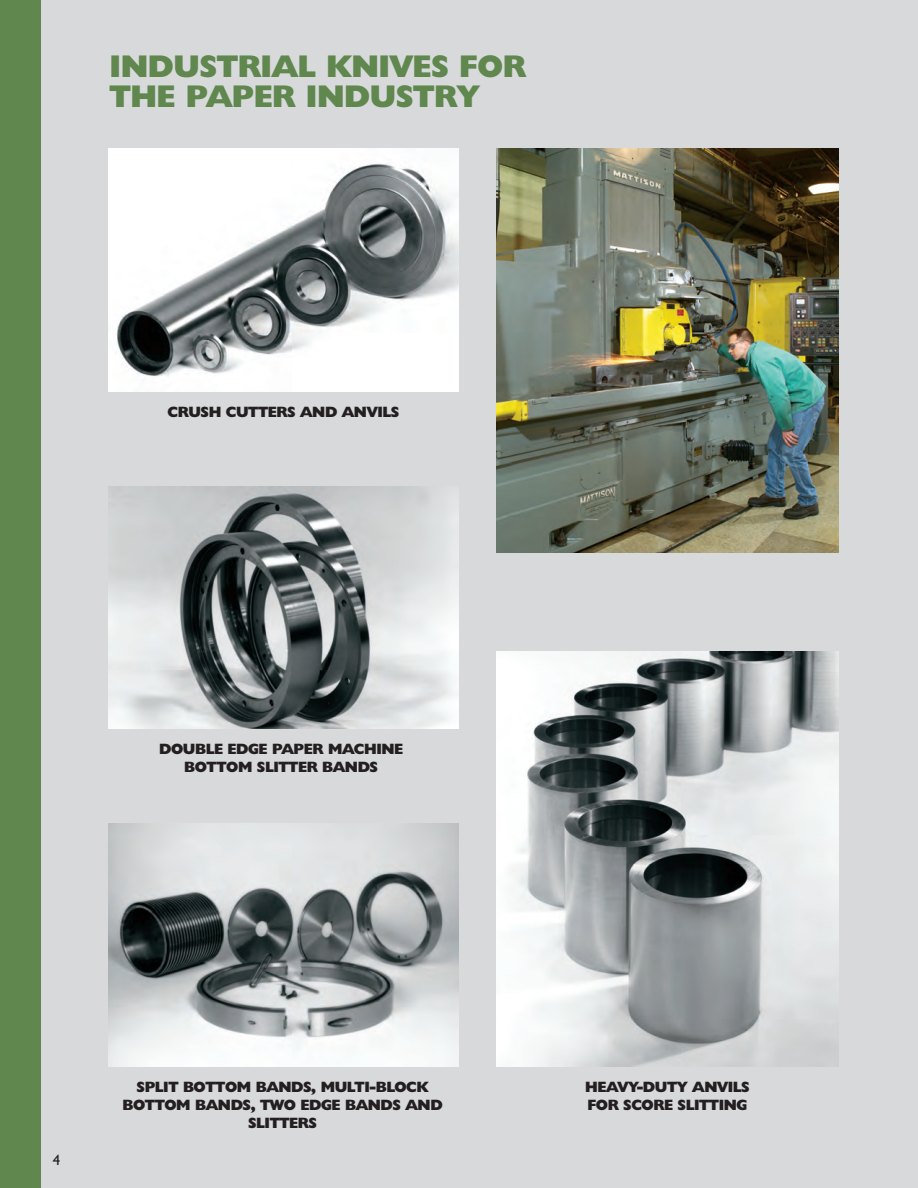
<style>
.page{position:relative;width:918px;height:1188px;background:#d8d9db}
.page>*{position:absolute;margin:0;border:0;box-sizing:border-box;transform-origin:0 0}
.t1{font:800 31.5px/30px "Humanist 521 BT";letter-spacing:-.015em;color:#5f874e}
.t2{font:800 15px/18px "Humanist 521 BT";letter-spacing:-.025em;color:#231f20;text-align:center}
.t3{font:15px "Humanist 521 BT";color:#231f20}
</style>
<div class="page">
<div style="left:0;top:0;width:40px;height:1188px;background:#5f874e"></div>
<img style="left:108px;top:148px;width:351px;height:244px">
<img style="left:496px;top:148px;width:343px;height:405px">
<img style="left:108px;top:486px;width:351px;height:243px">
<img style="left:497px;top:651px;width:342px;height:415px">
<img style="left:108px;top:824px;width:351px;height:242px">
<h1 class="t1" style="left:110px;top:55px;width:418px">INDUSTRIAL KNIVES FOR<br>THE PAPER INDUSTRY</h1>
<p class="t2" style="left:168px;top:404px;width:233px">CRUSH CUTTERS AND ANVILS</p>
<p class="t2" style="left:159px;top:742px;width:246px">DOUBLE EDGE PAPER MACHINE<br>BOTTOM SLITTER BANDS</p>
<p class="t3" style="left:53px;top:1155px;width:9px">4</p>
<p class="t2" style="left:122px;top:1079px;width:322px">SPLIT BOTTOM BANDS, MULTI-BLOCK<br>BOTTOM BANDS, TWO EDGE BANDS AND<br>SLITTERS</p>
<p class="t2" style="left:585px;top:1079px;width:166px;text-align:left">HEAVY-DUTY ANVILS<br>FOR SCORE SLITTING</p>
</div>
